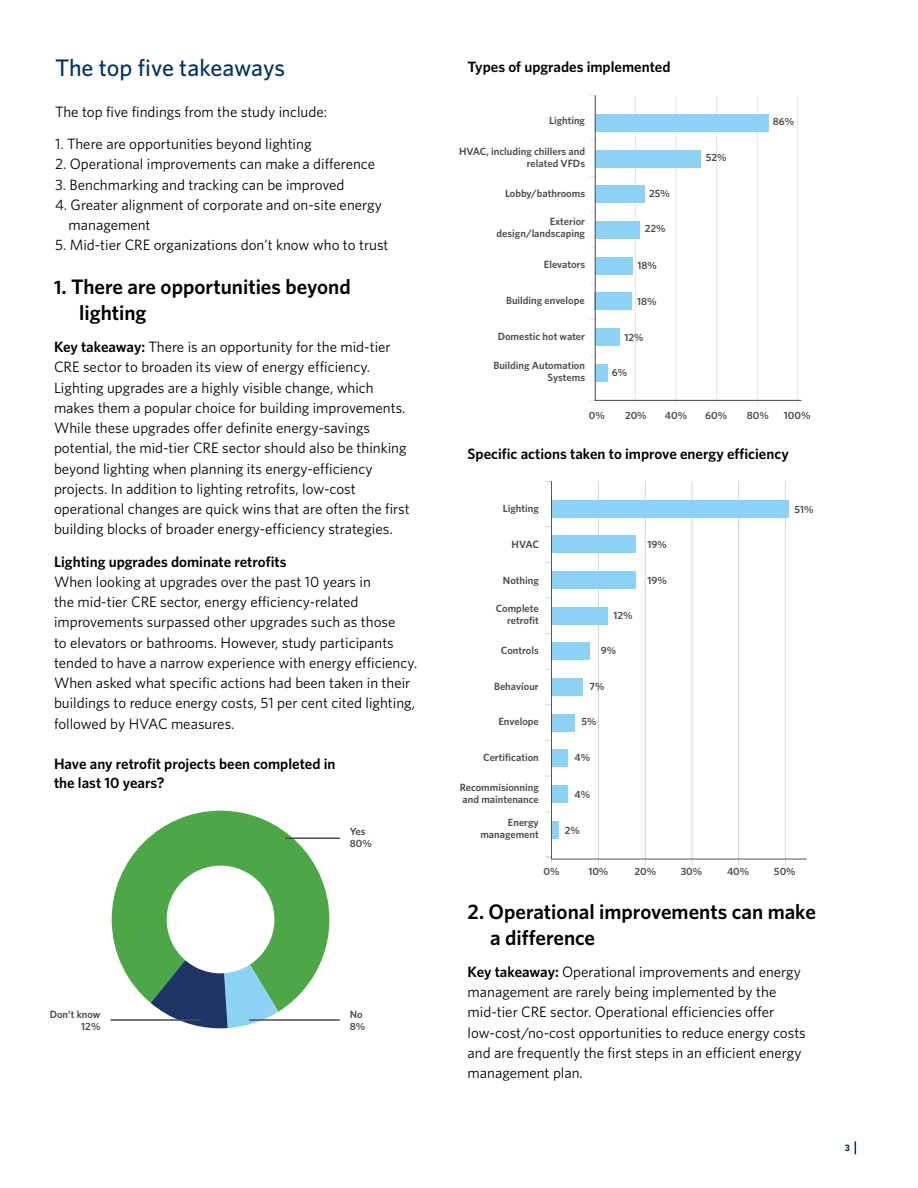
<style>
.page{position:relative;width:918px;height:1188px;background:#fff}
.page>*{position:absolute;margin:0;border:0;box-sizing:border-box;transform-origin:0 0}
.t1{font:500 24px "Whitney";letter-spacing:-.005em;color:#036}
.t2{font:600 21px/25.5px "Whitney";color:#000}
.t3{font:15px/20.2px "Whitney";color:#000}
.t4{font:600 15px/19.5px "Whitney";color:#000}
.t5{font:600 10.5px/12px "Whitney";color:#4d4d4f;text-align:right}
.t6{font:900 9px "Avenir";color:#036}
.s1{font-size:19.5px}
.s2{font-weight:600}
</style>
<div class="page">
<svg style="left:855px;top:1141px;width:1px;height:13px"></svg>
<svg style="left:112px;top:811px;width:217px;height:217px"></svg>
<hr style="left:286px;top:837px;width:53px;height:2px;background:#4d4d4f">
<hr style="left:250px;top:1019px;width:89px;height:2px;background:#4d4d4f">
<hr style="left:111px;top:1019px;width:90px;height:2px;background:#4d4d4f">
<svg style="left:590px;top:396px;width:6px;height:8px"></svg>
<svg style="left:595px;top:95px;width:206px;height:306px"></svg>
<hr style="left:691px;top:481px;width:1px;height:384px;background:#d1d3d4">
<hr style="left:738px;top:481px;width:1px;height:384px;background:#d1d3d4">
<hr style="left:645px;top:481px;width:1px;height:384px;background:#d1d3d4">
<hr style="left:598px;top:481px;width:1px;height:384px;background:#d1d3d4">
<hr style="left:785px;top:481px;width:1px;height:384px;background:#d1d3d4">
<svg style="left:551px;top:481px;width:256px;height:379px"></svg>
<h2 class="t1" style="left:55px;top:52px;width:231px">The top five takeaways</h2>
<p class="t3" style="left:55px;top:101px;width:274px">The top five findings from the study include:</p>
<p class="t3" style="left:55px;top:133px;width:258px">1. There are opportunities beyond lighting</p>
<p class="t3" style="left:55px;top:154px;width:322px">2. Operational improvements can make a difference</p>
<p class="t3" style="left:55px;top:174px;width:291px">3. Benchmarking and tracking can be improved</p>
<p class="t3" style="left:69px;top:194px;width:315px;text-indent:-14px">4. Greater alignment of corporate and on-site energy management</p>
<p class="t3" style="left:55px;top:235px;width:335px">5. Mid-tier CRE organizations don’t know who to trust</p>
<h3 class="t2" style="left:79px;top:274px;width:273px;text-indent:-25px"><span class="s1">1</span>. There are opportunities beyond lighting</h3>
<p class="t3" style="left:54px;top:336px;width:357px"><span class="s2">Key takeaway:</span> There is an opportunity for the mid-tier CRE sector to broaden its view of energy efficiency.<br>Lighting upgrades are a highly visible change, which makes them a popular choice for building improvements.<br>While these upgrades offer definite energy-savings potential, the mid-tier CRE sector should also be thinking beyond lighting when planning its energy-efficiency projects. In addition to lighting retrofits, low-cost operational changes are quick wins that are often the first building blocks of broader energy-efficiency strategies.</p>
<h5 class="t4" style="left:54px;top:551px;width:234px">Lighting upgrades dominate retrofits</h5>
<p class="t3" style="left:54px;top:571px;width:365px">When looking at upgrades over the past 10 years in<br>the mid-tier CRE sector, energy efficiency-related improvements surpassed other upgrades such as those<br>to elevators or bathrooms. However, study participants tended to have a narrow experience with energy efficiency.<br>When asked what specific actions had been taken in their buildings to reduce energy costs, 51 per cent cited lighting, followed by HVAC measures.</p>
<h5 class="t4" style="left:54px;top:754px;width:283px">Have any retrofit projects been completed in the last 10 years?</h5>
<p class="t5" style="left:350px;top:825px;width:24px;text-align:left">Yes<br>80%</p>
<p class="t5" style="left:50px;top:1008px;width:52px">Don’t know</p>
<p class="t5" style="left:350px;top:1008px;width:14px">No</p>
<p class="t5" style="left:81px;top:1020px;width:21px">12%</p>
<p class="t5" style="left:350px;top:1020px;width:17px">8%</p>
<h5 class="t4" style="left:468px;top:57px;width:204px">Types of upgrades implemented</h5>
<p class="t5" style="left:549px;top:115px;width:38px">Lighting</p>
<p class="t5" style="left:459px;top:145px;width:127px">HVAC, including chillers and related VFDs</p>
<p class="t5" style="left:505px;top:187px;width:82px">Lobby/bathrooms</p>
<p class="t5" style="left:497px;top:216px;width:90px">Exterior design/landscaping</p>
<p class="t5" style="left:544px;top:258px;width:43px">Elevators</p>
<p class="t5" style="left:506px;top:294px;width:80px">Building envelope</p>
<p class="t5" style="left:498px;top:330px;width:89px">Domestic hot water</p>
<p class="t5" style="left:493px;top:359px;width:93px">Building Automation<br>Systems</p>
<p class="t5" style="left:649px;top:187px;width:22px">25%</p>
<p class="t5" style="left:645px;top:223px;width:22px">22%</p>
<p class="t5" style="left:637px;top:259px;width:21px">18%</p>
<p class="t5" style="left:637px;top:295px;width:21px">18%</p>
<p class="t5" style="left:624px;top:331px;width:21px">12%</p>
<p class="t5" style="left:612px;top:366px;width:17px">6%</p>
<p class="t5" style="left:706px;top:152px;width:22px">52%</p>
<p class="t5" style="left:773px;top:115px;width:23px">86%</p>
<p class="t5" style="left:589px;top:409px;width:18px">0%</p>
<p class="t5" style="left:625px;top:409px;width:23px">20%</p>
<p class="t5" style="left:665px;top:409px;width:24px">40%</p>
<p class="t5" style="left:705px;top:409px;width:23px">60%</p>
<p class="t5" style="left:747px;top:409px;width:24px">80%</p>
<p class="t5" style="left:784px;top:409px;width:28px">100%</p>
<h5 class="t4" style="left:468px;top:443px;width:323px">Specific actions taken to improve energy efficiency</h5>
<p class="t5" style="left:503px;top:503px;width:38px">Lighting</p>
<p class="t5" style="left:512px;top:538px;width:29px">HVAC</p>
<p class="t5" style="left:503px;top:574px;width:37px">Nothing</p>
<p class="t5" style="left:496px;top:603px;width:44px">Complete retrofit</p>
<p class="t5" style="left:501px;top:644px;width:39px">Controls</p>
<p class="t5" style="left:494px;top:680px;width:46px">Behaviour</p>
<p class="t5" style="left:498px;top:715px;width:42px">Envelope</p>
<p class="t5" style="left:483px;top:752px;width:57px">Certification</p>
<p class="t5" style="left:460px;top:781px;width:81px;text-align:left">Recommisionning and maintenance</p>
<p class="t5" style="left:508px;top:817px;width:32px">Energy</p>
<p class="t5" style="left:480px;top:829px;width:60px">management</p>
<p class="t5" style="left:613px;top:609px;width:21px">12%</p>
<p class="t5" style="left:601px;top:644px;width:17px">9%</p>
<p class="t5" style="left:589px;top:680px;width:17px">7%</p>
<p class="t5" style="left:581px;top:715px;width:17px">5%</p>
<p class="t5" style="left:574px;top:752px;width:17px">4%</p>
<p class="t5" style="left:574px;top:788px;width:17px">4%</p>
<p class="t5" style="left:565px;top:824px;width:17px">2%</p>
<p class="t5" style="left:647px;top:538px;width:21px">19%</p>
<p class="t5" style="left:647px;top:574px;width:21px">19%</p>
<p class="t5" style="left:795px;top:503px;width:21px">51%</p>
<p class="t5" style="left:544px;top:865px;width:18px">0%</p>
<p class="t5" style="left:588px;top:865px;width:22px">10%</p>
<p class="t5" style="left:634px;top:865px;width:23px">20%</p>
<p class="t5" style="left:681px;top:865px;width:23px">30%</p>
<p class="t5" style="left:727px;top:865px;width:24px">40%</p>
<p class="t5" style="left:774px;top:865px;width:23px">50%</p>
<h3 class="t2" style="left:490px;top:899px;width:327px;text-indent:-22px">2. Operational improvements can make a difference</h3>
<p class="t3" style="left:468px;top:961px;width:340px"><span class="s2">Key takeaway:</span> Operational improvements and energy management are rarely being implemented by the mid-tier CRE sector. Operational efficiencies offer low-cost/no-cost opportunities to reduce energy costs and are frequently the first steps in an efficient energy management plan.</p>
<p class="t6" style="left:845px;top:1140px;width:7px">3</p>
</div>
